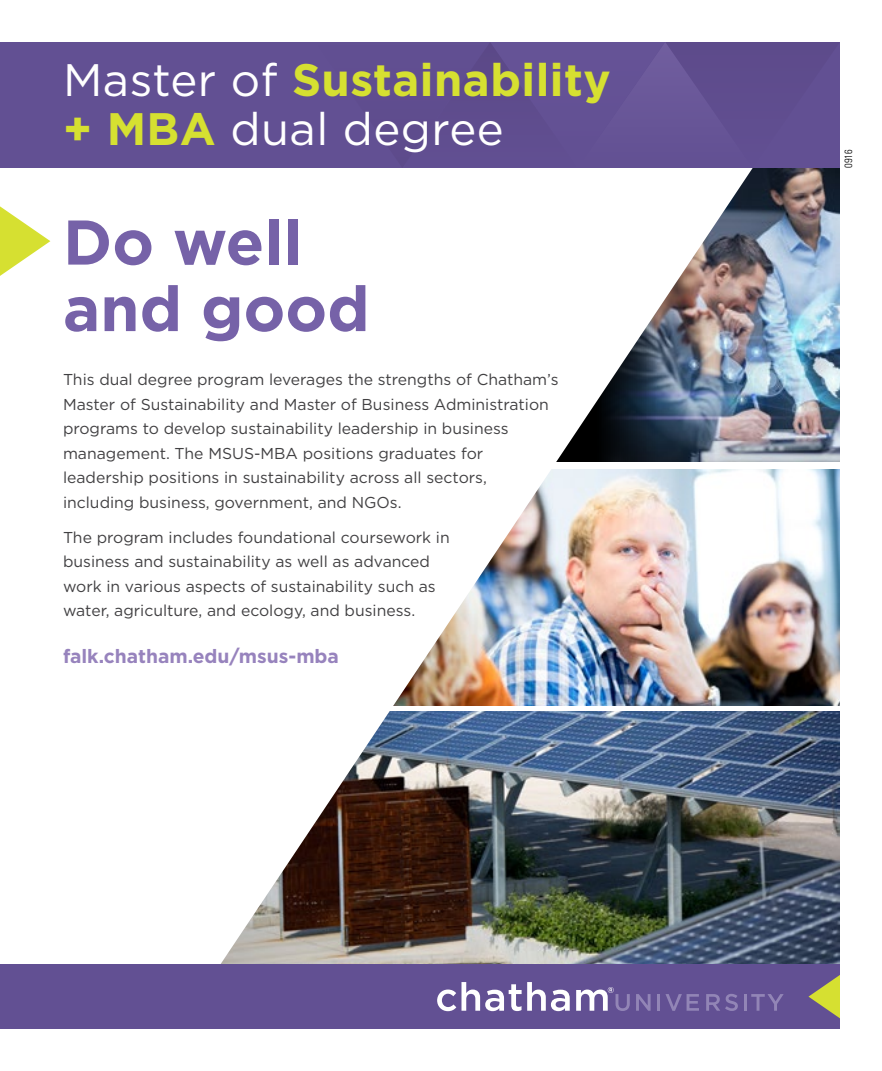
<style>
.page{position:relative;width:882px;height:1071px;background:#fff}
.page>*{position:absolute;margin:0;border:0;box-sizing:border-box;transform-origin:0 0}
.t1{font:700 63px/66.5px "Gotham";color:#7662a8}
.t2{font:700 45.5px "Gotham";letter-spacing:.01em;color:#d6e031}
.t3{font:45.5px "Gotham";letter-spacing:.01em;color:#fff}
.intro{font:700 19.25px "Gotham";color:#9783bd}
.intro-2{font:15.75px/24.5px "Gotham";color:#414042}
.subhead_2{font:300 condensed 10.5px "Univers";color:#000}
.s1{font-weight:400;color:#fff}
.s2{font-weight:700;color:#d6e031}
</style>
<div class="page">
<img style="left:753px;top:712px;width:87px;height:252px">
<img style="left:753px;top:469px;width:87px;height:237px">
<img style="left:753px;top:168px;width:87px;height:294px">
<img style="left:221px;top:168px;width:532px;height:796px">
<div style="left:0;top:42px;width:840px;height:126px;background:#625093"></div>
<div style="left:0;top:964px;width:840px;height:65px;background:#625093"></div>
<svg style="left:808px;top:975px;width:32px;height:43px"></svg>
<svg style="left:477px;top:43px;width:214px;height:37px"></svg>
<svg style="left:437px;top:990px;width:19px;height:21px"></svg>
<svg style="left:462px;top:982px;width:108px;height:29px"></svg>
<svg style="left:636px;top:994px;width:15px;height:17px"></svg>
<hr style="left:657px;top:994px;width:3px;height:17px;background:#9285b6">
<svg style="left:665px;top:994px;width:34px;height:17px"></svg>
<svg style="left:706px;top:994px;width:32px;height:17px"></svg>
<hr style="left:744px;top:994px;width:3px;height:17px;background:#9285b6">
<svg style="left:751px;top:994px;width:33px;height:17px"></svg>
<svg style="left:576px;top:987px;width:54px;height:24px"></svg>
<svg style="left:0;top:206px;width:50px;height:70px"></svg>
<p class="t2" style="left:63px;top:54px;width:549px"><span class="s1">Master of</span> Sustainability</p>
<p class="t3" style="left:63px;top:104px;width:442px"><span class="s2">+ MBA</span> dual degree</p>
<p class="t1" style="left:63px;top:207px;width:308px">Do well and good</p>
<p class="intro-2" style="left:63px;top:367px;width:497px">This dual degree program leverages the strengths of Chatham’s Master of Sustainability and Master of Business Administration programs to develop sustainability leadership in business management. The MSUS-MBA positions graduates for leadership positions in sustainability across all sectors, including business, government, and NGOs.</p>
<p class="intro-2" style="left:63px;top:525px;width:388px">The program includes foundational coursework in business and sustainability as well as advanced work in various aspects of sustainability such as water, agriculture, and ecology, and business.</p>
<p class="intro" style="left:63px;top:646px;width:278px">falk.chatham.edu/msus-mba</p>
<p class="subhead_2" style="left:842px;top:168px;width:20px;rotate:-90deg">0916</p>
</div>
